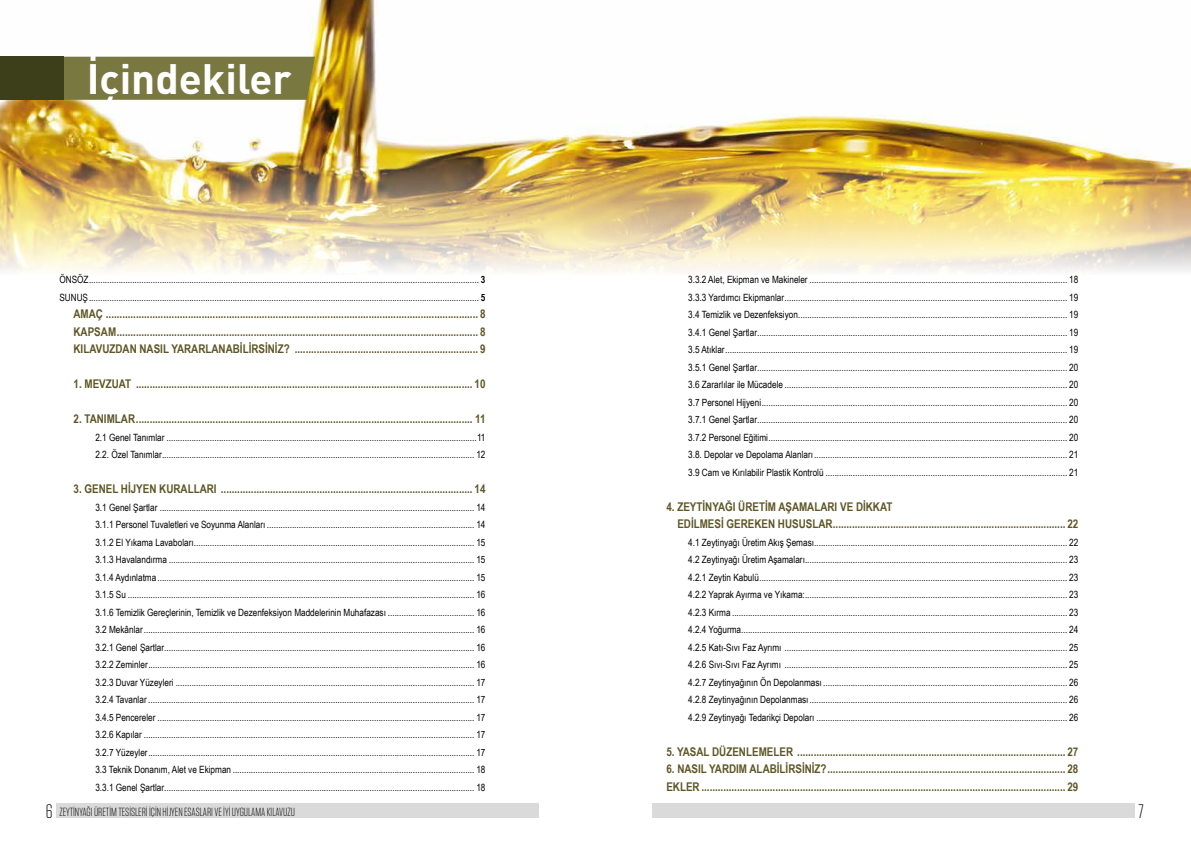
<style>
.page{position:relative;width:1191px;height:842px;background:#fff}
.page>*{position:absolute;margin:0;border:0;box-sizing:border-box;transform-origin:0 0}
.t1{font:700 42px "DIN Pro";color:#fff}
.t2{font:300 19.5px "Tungsten";color:#000}
.t3{font:700 12px/17.5px "Arial Narrow";color:#5e5626;text-align:justify}
.t4{font:300 11.8px "Tungsten";color:#000}
.t5{font:10px/17.5px "Arial Narrow";color:#000;text-align:justify}
.s1{font-weight:700}
.s2{font-size:19.5px}
</style>
<div class="page">
<img style="left:0;top:0;width:1191px;height:271px">
<div style="left:64px;top:57px;width:251px;height:43px;background:#797841"></div>
<div style="left:0;top:57px;width:64px;height:43px;background:#3d3f1b"></div>
<div style="left:57px;top:804px;width:482px;height:14px;background:#dadada"></div>
<div style="left:652px;top:804px;width:482px;height:14px;background:#dadada"></div>
<h1 class="t1" style="left:87px;top:51px;width:206px">İçindekiler</h1>
<p class="t5" style="left:59px;top:271px;width:428px">ÖNSÖZ........................................................................................................................................................................... <span class="s1">3<br></span>SUNUŞ........................................................................................................................................................................... <span class="s1">5</span></p>
<p class="t3" style="left:74px;top:305px;width:413px">AMAÇ ........................................................................................................................................ 8<br>KAPSAM.................................................................................................................................... 8<br>KILAVUZDAN NASIL YARARLANABİLİRSİNİZ? ................................................................... 9</p>
<p class="t3" style="left:74px;top:375px;width:413px">1. MEVZUAT ........................................................................................................................... 10</p>
<p class="t3" style="left:74px;top:410px;width:413px">2. TANIMLAR........................................................................................................................... 11</p>
<p class="t5" style="left:95px;top:428px;width:392px">2.1 Genel Tanımlar ........................................................................................................................................11<br>2.2. Özel Tanımlar......................................................................................................................................... 12</p>
<p class="t3" style="left:74px;top:480px;width:413px">3. GENEL HİJYEN KURALLARI ............................................................................................ 14</p>
<p class="t5" style="left:95px;top:498px;width:392px">3.1 Genel Şartlar .......................................................................................................................................... 14<br>3.1.1 Personel Tuvaletleri ve Soyunma Alanları ........................................................................................... 14<br>3.1.2 El Yıkama Lavaboları........................................................................................................................... 15<br>3.1.3 Havalandırma ...................................................................................................................................... 15<br>3.1.4 Aydınlatma........................................................................................................................................... 15<br>3.1.5 Su ........................................................................................................................................................ 16<br>3.1.6 Temizlik Gereçlerinin, Temizlik ve Dezenfeksiyon Maddelerinin Muhafazası ...................................... 16<br>3.2 Mekânlar................................................................................................................................................. 16<br>3.2.1 Genel Şartlar........................................................................................................................................ 16<br>3.2.2 Zeminler............................................................................................................................................... 16<br>3.2.3 Duvar Yüzeyleri ................................................................................................................................... 17<br>3.2.4 Tavanlar ............................................................................................................................................... 17<br>3.4.5 Pencereler ........................................................................................................................................... 17<br>3.2.6 Kapılar ................................................................................................................................................. 17<br>3.2.7 Yüzeyler............................................................................................................................................... 17<br>3.3 Teknik Donanım, Alet ve Ekipman .......................................................................................................... 18<br>3.3.1 Genel Şartlar........................................................................................................................................ 18</p>
<p class="t5" style="left:688px;top:271px;width:392px">3.3.2 Alet, Ekipman ve Makineler ................................................................................................................. 18<br>3.3.3 Yardımcı Ekipmanlar............................................................................................................................ 19<br>3.4 Temizlik ve Dezenfeksiyon...................................................................................................................... 19<br>3.4.1 Genel Şartlar........................................................................................................................................ 19<br>3.5 Atıklar...................................................................................................................................................... 19<br>3.5.1 Genel Şartlar........................................................................................................................................ 20<br>3.6 Zararlılar ile Mücadele ............................................................................................................................ 20<br>3.7 Personel Hijyeni...................................................................................................................................... 20<br>3.7.1 Genel Şartlar........................................................................................................................................ 20<br>3.7.2 Personel Eğitimi................................................................................................................................... 20<br>3.8. Depolar ve Depolama Alanları............................................................................................................... 21<br>3.9 Cam ve Kırılabilir Plastik Kontrolü .......................................................................................................... 21</p>
<p class="t3" style="left:666px;top:497px;width:43px">4. ZEYTINYA</p>
<p class="t3" style="left:725px;top:497px;width:90px">ĞI ÜRETIM AŞAMALARI</p>
<p class="t3" style="left:840px;top:497px;width:23px">VE DIKKA</p>
<p class="t3" style="left:886px;top:497px;width:8px">T</p>
<p class="t3" style="left:677px;top:515px;width:7px">EDIL</p>
<p class="t3" style="left:700px;top:515px;width:35px">MESI GEREKEN</p>
<p class="t3" style="left:778px;top:515px;width:8px">HUSUSLAR</p>
<p class="t3" style="left:833px;top:515px;width:247px">..................................................................................... 22</p>
<p class="t5" style="left:688px;top:533px;width:392px">4.1 Zeytinyağı Üretim Akış Şeması............................................................................................................... 22<br>4.2 Zeytinyağı Üretim Aşamaları................................................................................................................... 23<br>4.2.1 Zeytin Kabulü....................................................................................................................................... 23<br>4.2.2 Yaprak Ayırma ve Yıkama:................................................................................................................... 23<br>4.2.3 Kırma ................................................................................................................................................... 23<br>4.2.4 Yoğurma............................................................................................................................................... 24<br>4.2.5 Katı-Sıvı Faz Ayrımı ............................................................................................................................ 25<br>4.2.6 Sıvı-Sıvı Faz Ayrımı ............................................................................................................................ 25<br>4.2.7 Zeytinyağının Ön Depolanması ........................................................................................................... 26<br>4.2.8 Zeytinyağının Depolanması................................................................................................................. 26<br>4.2.9 Zeytinyağı Tedarikçi Depoları .............................................................................................................. 26</p>
<p class="t3" style="left:666px;top:742px;width:25px">5. YASAL</p>
<p class="t3" style="left:712px;top:742px;width:15px">DÜZENLE</p>
<p class="t3" style="left:758px;top:742px;width:16px">MELER</p>
<p class="t3" style="left:797px;top:742px;width:282px">.................................................................................................. 27</p>
<p class="t3" style="left:666px;top:760px;width:413px">6. NASIL YARDIM ALABİLİRSİNİZ?....................................................................................... 28<br>EKLER..................................................................................................................................... 29</p>
<p class="t4" style="left:46px;top:805px;width:251px"><span class="s2">6</span> ZEYTİNYAĞI ÜRETİM TESİSLERİ İÇİN HİJYEN ESASLARI VE İYİ UYGULAMA KILAVUZU</p>
<h2 class="t2" style="left:1138px;top:801px;width:7px">7</h2>
</div>
